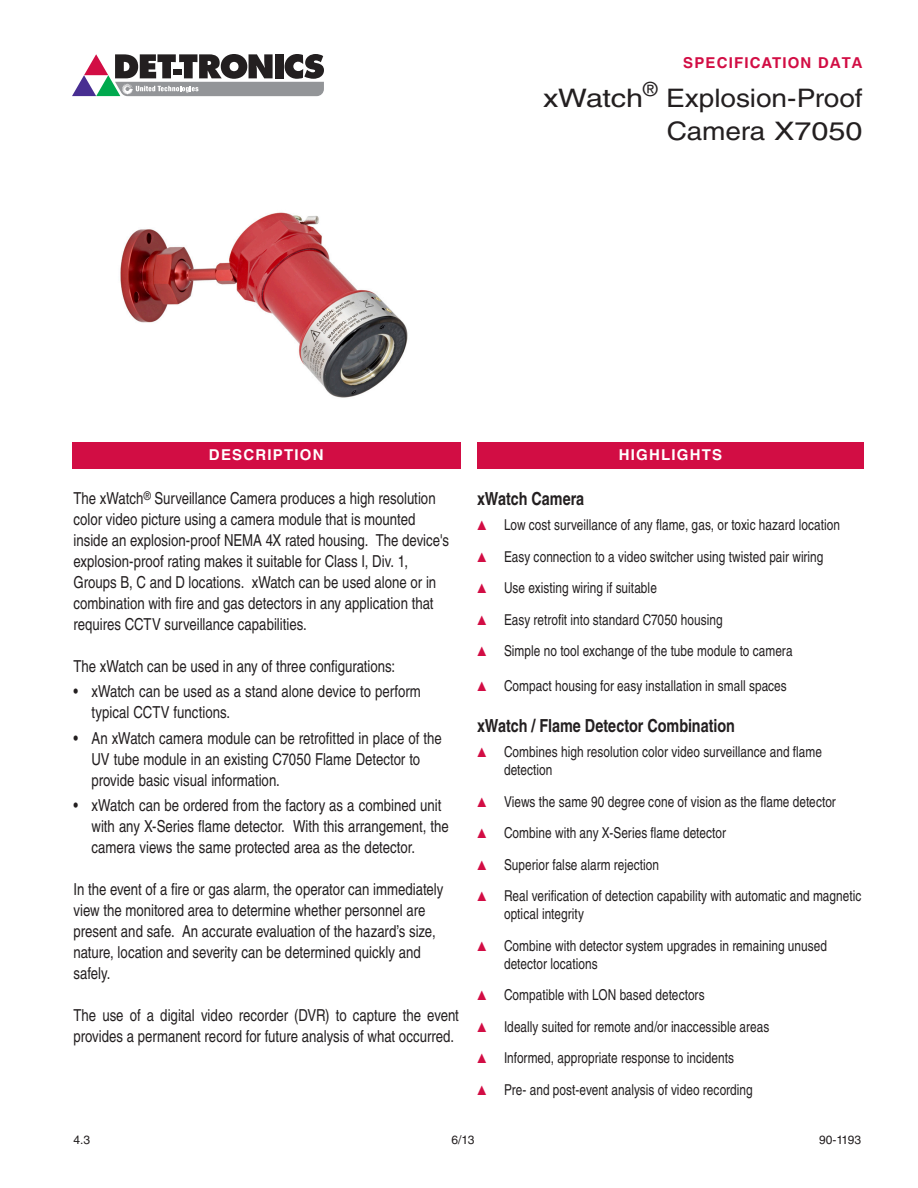
<style>
.page{position:relative;width:918px;height:1188px;background:#fff}
.page>*{position:absolute;margin:0;border:0;box-sizing:border-box;transform-origin:0 0}
.t1{font:25.5px/33px "Helvetica LT Std";letter-spacing:-.005em;color:#231f20;text-align:right;scale:1.2 1}
.t2{font:700 18px "Helvetica LT Std";letter-spacing:-.005em;color:#231f20;scale:.8 1}
.BULLET{font:16.5px/21px "Helvetica LT Std";color:#231f20;scale:.8 1}
.Body_Text{font:16.5px/21px "Helvetica LT Std";color:#231f20;scale:.8 1}
.t3{font:15px/18px "Helvetica LT Std";letter-spacing:.005em;color:#231f20;scale:.79 1}
.headline{font:700 15px "Helvetica LT Std";letter-spacing:.08em;color:#fff}
.headline-2{font:700 15px "Helvetica LT Std";letter-spacing:.08em;color:#d20d44}
.t4{font:12px "Helvetica LT Std";letter-spacing:-.04em;color:#231f20}
.s1{font-family:"Zurich BT"}
.s2{color:#d20d44}
</style>
<div class="page">
<img style="left:120px;top:212px;width:288px;height:186px">
<svg style="left:72px;top:54px;width:252px;height:42px"></svg>
<div style="left:72px;top:442px;width:389px;height:28px;background:#d20d44"></div>
<div style="left:477px;top:442px;width:387px;height:28px;background:#d20d44"></div>
<p class="headline-2" style="left:683px;top:53px;width:181px">SPECIFICATION <span class="s1">DATA</span></p>
<p class="t1" style="left:543px;top:82px;width:268px">xWatch<sup>®</sup> Explosion-Proof<br>Camera X7050</p>
<p class="headline" style="left:209px;top:446px;width:116px">DESCRIPTION</p>
<p class="headline" style="left:619px;top:446px;width:105px">HIGHLIGHTS</p>
<p class="BULLET" style="left:74px;top:487px;width:471px">The xWatch<sup>®</sup> Surveillance Camera produces a high resolution color video picture using a camera module that is mounted inside an explosion-proof NEMA 4X rated housing. The device's explosion-proof rating makes it suitable for Class I, Div. 1, Groups B, C and D locations. xWatch can be used alone or in combination with fire and gas detectors in any application that requires CCTV surveillance capabilities.</p>
<p class="BULLET" style="left:74px;top:655px;width:404px">The xWatch can be used in any of three configurations:</p>
<p class="BULLET" style="left:92px;top:681px;width:413px;text-indent:-18px">• xWatch can be used as a stand alone device to perform typical CCTV functions.</p>
<p class="BULLET" style="left:92px;top:727px;width:439px;text-indent:-18px">• An xWatch camera module can be retrofitted in place of the<br>UV tube module in an existing C7050 Flame Detector to provide basic visual information.</p>
<p class="BULLET" style="left:92px;top:795px;width:448px;text-indent:-18px">• xWatch can be ordered from the factory as a combined unit with any X-Series flame detector. With this arrangement, the camera views the same protected area as the detector.</p>
<p class="BULLET" style="left:74px;top:879px;width:464px">In the event of a fire or gas alarm, the operator can immediately view the monitored area to determine whether personnel are present and safe. An accurate evaluation of the hazard’s size, nature, location and severity can be determined quickly and safely.</p>
<p class="Body_Text" style="left:74px;top:1005px;width:483px">The use of a digital video recorder (DVR) to capture the event provides a permanent record for future analysis of what occurred.</p>
<p class="t2" style="left:477px;top:487px;width:136px">xWatch Camera</p>
<p class="t3" style="left:477px;top:516px;width:461px"><span class="s2">▲</span> Low cost surveillance of any flame, gas, or toxic hazard location</p>
<p class="t3" style="left:477px;top:547px;width:440px"><span class="s2">▲</span> Easy connection to a video switcher using twisted pair wiring</p>
<p class="t3" style="left:477px;top:579px;width:229px"><span class="s2">▲</span> Use existing wiring if suitable</p>
<p class="t3" style="left:477px;top:610px;width:312px"><span class="s2">▲</span> Easy retrofit into standard C7050 housing</p>
<p class="t3" style="left:477px;top:642px;width:401px"><span class="s2">▲</span> Simple no tool exchange of the tube module to camera</p>
<p class="t3" style="left:477px;top:676px;width:394px"><span class="s2">▲</span> Compact housing for easy installation in small spaces</p>
<p class="t2" style="left:477px;top:715px;width:324px">xWatch / Flame Detector Combination</p>
<p class="t3" style="left:504px;top:743px;width:404px;text-indent:-27px"><span class="s2">▲</span> Combines high resolution color video surveillance and flame detection</p>
<p class="t3" style="left:477px;top:793px;width:456px"><span class="s2">▲</span> Views the same 90 degree cone of vision as the flame detector</p>
<p class="t3" style="left:477px;top:824px;width:317px"><span class="s2">▲</span> Combine with any X-Series flame detector</p>
<p class="t3" style="left:477px;top:856px;width:232px"><span class="s2">▲</span> Superior false alarm rejection</p>
<p class="t3" style="left:504px;top:887px;width:454px;text-indent:-27px"><span class="s2">▲</span> Real verification of detection capability with automatic and magnetic optical integrity</p>
<p class="t3" style="left:504px;top:937px;width:410px;text-indent:-27px"><span class="s2">▲</span> Combine with detector system upgrades in remaining unused detector locations</p>
<p class="t3" style="left:477px;top:986px;width:290px"><span class="s2">▲</span> Compatible with LON based detectors</p>
<p class="t3" style="left:477px;top:1018px;width:371px"><span class="s2">▲</span> Ideally suited for remote and/or inaccessible areas</p>
<p class="t3" style="left:477px;top:1049px;width:327px"><span class="s2">▲</span> Informed, appropriate response to incidents</p>
<p class="t3" style="left:477px;top:1081px;width:351px"><span class="s2">▲</span> Pre- and post-event analysis of video recording</p>
<p class="t4" style="left:74px;top:1133px;width:18px">4.3</p>
<p class="t4" style="left:452px;top:1133px;width:24px">6/13</p>
<p class="t4" style="left:819px;top:1133px;width:44px">90-1193</p>
</div>
